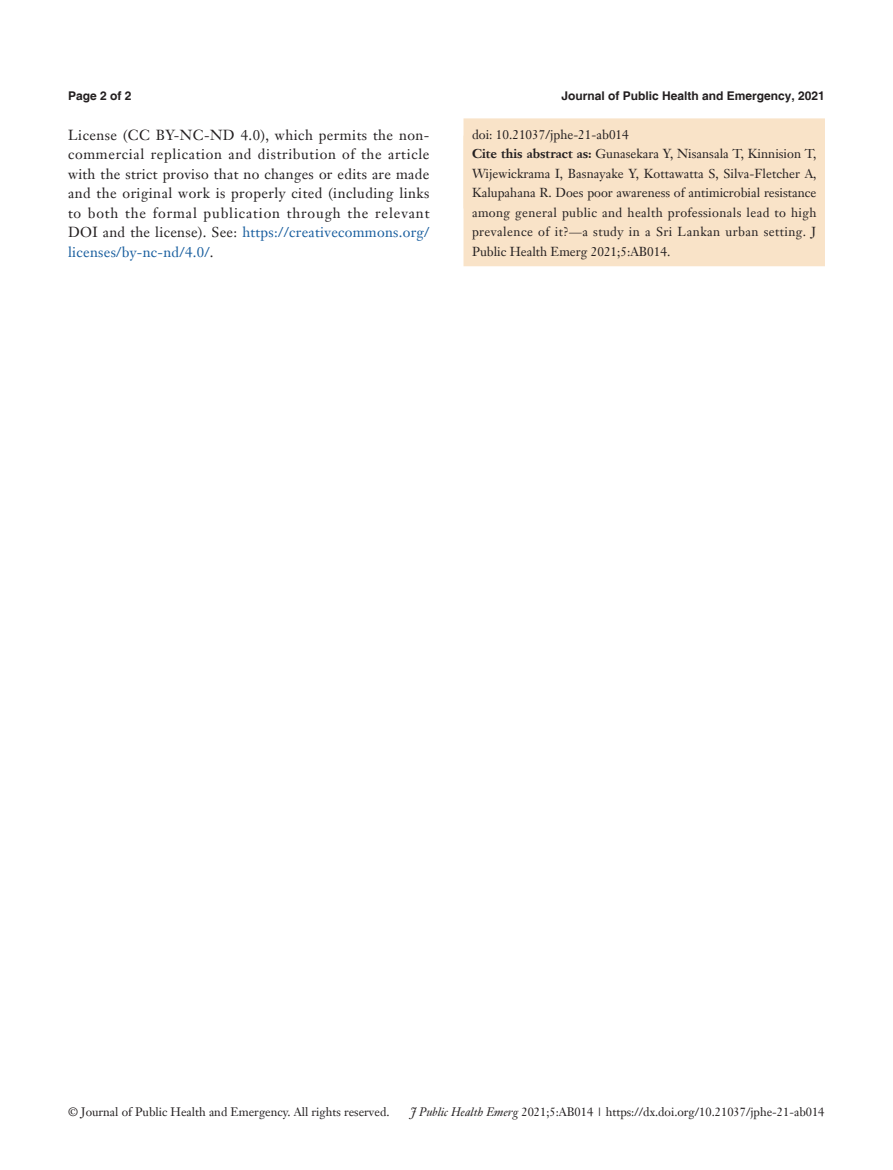
<style>
.page{position:relative;width:893px;height:1170px;background:#fff}
.page>*{position:absolute;margin:0;border:0;box-sizing:border-box;transform-origin:0 0}
.t1{font:14.25px/19.5px "Janson Text LT";letter-spacing:.02em;color:#231f20;text-align:justify}
._6行{font:12.75px/19.5px "Janson Text LT";color:#231f20;text-align:justify}
._4行{font:12.75px "Janson Text LT";color:#231f20}
.t2{font:12px "Janson Text LT";color:#231f20}
.t3{font:700 12px "Helvetica";color:#231f20}
.s1{color:#175d9e}
.s2{font-weight:700}
.s3{font-style:italic}
</style>
<div class="page">
<div style="left:463px;top:118px;width:362px;height:90px;background:#f9e3c8"></div>
<div style="left:463px;top:136px;width:362px;height:130px;background:#f9e3c8"></div>
<p class="t3" style="left:68px;top:88px;width:65px">Page 2 of 2</p>
<p class="t3" style="left:561px;top:88px;width:265px">Journal of Public Health and Emergency, 2021</p>
<p class="t1" style="left:68px;top:125px;width:363px">License (CC BY-NC-ND 4.0), which permits the non&shy;commercial replication and distribution of the article with the strict proviso that no changes or edits are made and the original work is properly cited (including links to both the formal publication through the relevant DOI and the license). See: <span class="s1">https://creativecommons.org/ licenses/by-nc-nd/4.0/</span>.</p>
<p class="_4行" style="left:472px;top:126px;width:158px">doi: 10.21037/jphe-21-ab014</p>
<p class="_6行" style="left:472px;top:144px;width:346px"><span class="s2">Cite this abstract as:</span> Gunasekara Y, Nisansala T, Kinnision T, Wijewickrama I, Basnayake Y, Kottawatta S, Silva-Fletcher A, Kalupahana R. Does poor awareness of antimicrobial resistance among general public and health professionals lead to high prevalence of it?—a study in a Sri Lankan urban setting. J Public Health Emerg 2021;5:AB014.</p>
<p class="t2" style="left:68px;top:1104px;width:323px">© Journal of Public Health and Emergency. All rights reserved.</p>
<p class="t2" style="left:410px;top:1104px;width:416px"><span class="s3">J Public Health Emerg</span> 2021;5:AB014 | https://dx.doi.org/10.21037/jphe-21-ab014</p>
</div>
